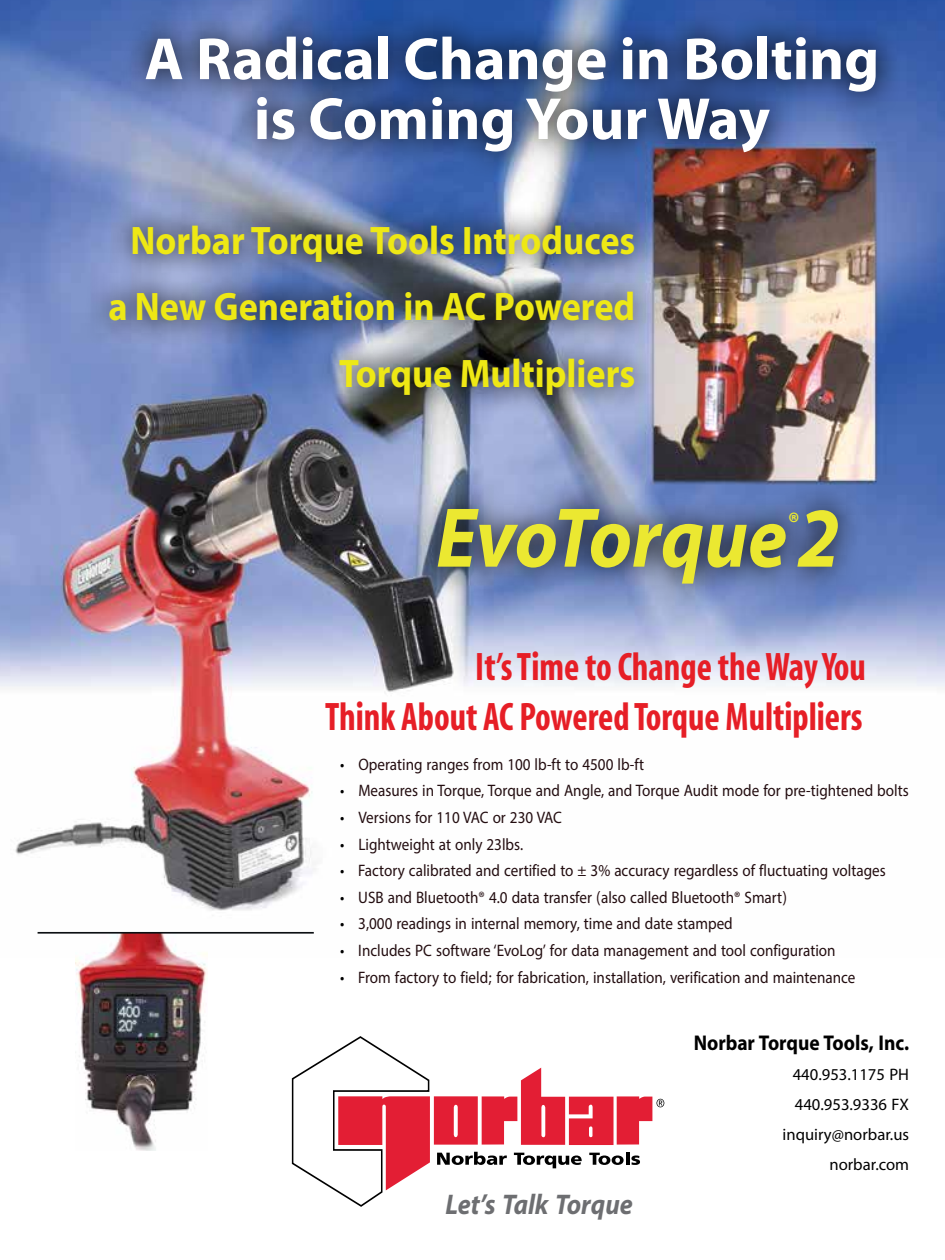
<style>
.page{position:relative;width:945px;height:1260px;background:#fff}
.page>*{position:absolute;margin:0;border:0;box-sizing:border-box;transform-origin:0 0}
.t1{font:italic 700 119.88px "Myriad Arabic";color:#ebe831;scale:.91 1}
.t2{font:700 59.85px/59.9px "Myriad Pro";color:#fff;text-align:center}
.t3{font:700 39.9px/66.5px "Myriad Pro";color:#eee815;text-align:right;scale:.91 1}
.t4{font:39.9px/49.9px "Myriad MM 700 300";color:#e61e26;text-align:right;scale:.91 1}
.t5{font:italic 700 39.9px "Myriad Arabic";color:#6d6e71;scale:.91 1}
.t6{font:italic 700 39.9px "Myriad Arabic";color:#ebe831;scale:.91 1}
.t7{font:700 29.93px "Myriad Arabic";color:#000;scale:.91 1}
.t8{font:23.28px "Myriad Arabic";color:#230d10;scale:.91 1}
.t9{font:23.28px/29.9px "Myriad Arabic";color:#000;text-align:right}
.s1{color:#000}
</style>
<div class="page">
<svg style="left:291px;top:1036px;width:373px;height:171px"></svg>
<img style="left:0;top:0;width:945px;height:955px">
<img style="left:85px;top:10px;width:816px;height:600px">
<img style="left:75px;top:934px;width:132px;height:216px">
<hr style="left:38px;top:932px;width:276px;height:2px;background:#0c1013">
<h2 class="t2" style="left:145px;top:27px;width:736px">A Radical Change in Bolting is Coming Your Way</h2>
<h3 class="t3" style="left:108px;top:206px;width:580px">Norbar Torque Tools Introduces a New Generation in AC Powered<br>Torque Multipliers</h3>
<h1 class="t1" style="left:436px;top:453px;width:445px">EvoTorque2</h1>
<h3 class="t6" style="left:787px;top:494px;width:13px">®</h3>
<h3 class="t4" style="left:325px;top:643px;width:596px">It’s Time to Change the Way You<br>Think About AC Powered Torque Multipliers</h3>
<p class="t8" style="left:340px;top:748px;width:335px"><span class="s1">•</span> Operating ranges from 100 lb-ft to 4500 lb-ft</p>
<p class="t8" style="left:340px;top:775px;width:626px"><span class="s1">•</span> Measures in Torque, Torque and Angle, and Torque Audit mode for pre-tightened bolts</p>
<p class="t8" style="left:340px;top:801px;width:245px"><span class="s1">•</span> Versions for 110 VAC or 230 VAC</p>
<p class="t8" style="left:340px;top:828px;width:203px"><span class="s1">•</span> Lightweight at only 23lbs.</p>
<p class="t8" style="left:340px;top:855px;width:601px"><span class="s1">•</span> Factory calibrated and certified to ± 3% accuracy regardless of fluctuating voltages</p>
<p class="t8" style="left:340px;top:881px;width:493px"><span class="s1">•</span> USB and Bluetooth® 4.0 data transfer (also called Bluetooth® Smart)</p>
<p class="t8" style="left:340px;top:908px;width:433px"><span class="s1">•</span> 3,000 readings in internal memory, time and date stamped</p>
<p class="t8" style="left:340px;top:935px;width:546px"><span class="s1">•</span> Includes PC software ‘EvoLog’ for data management and tool configuration</p>
<p class="t8" style="left:340px;top:961px;width:568px"><span class="s1">•</span> From factory to field; for fabrication, installation, verification and maintenance</p>
<h3 class="t5" style="left:445px;top:1176px;width:208px">Let’s Talk Torque</h3>
<p class="t7" style="left:694px;top:1022px;width:238px">Norbar Torque Tools, Inc.</p>
<p class="t9" style="left:783px;top:1059px;width:128px">440.953.1175 PH<br>440.953.9336 FX inquiry@norbar.us norbar.com</p>
</div>
